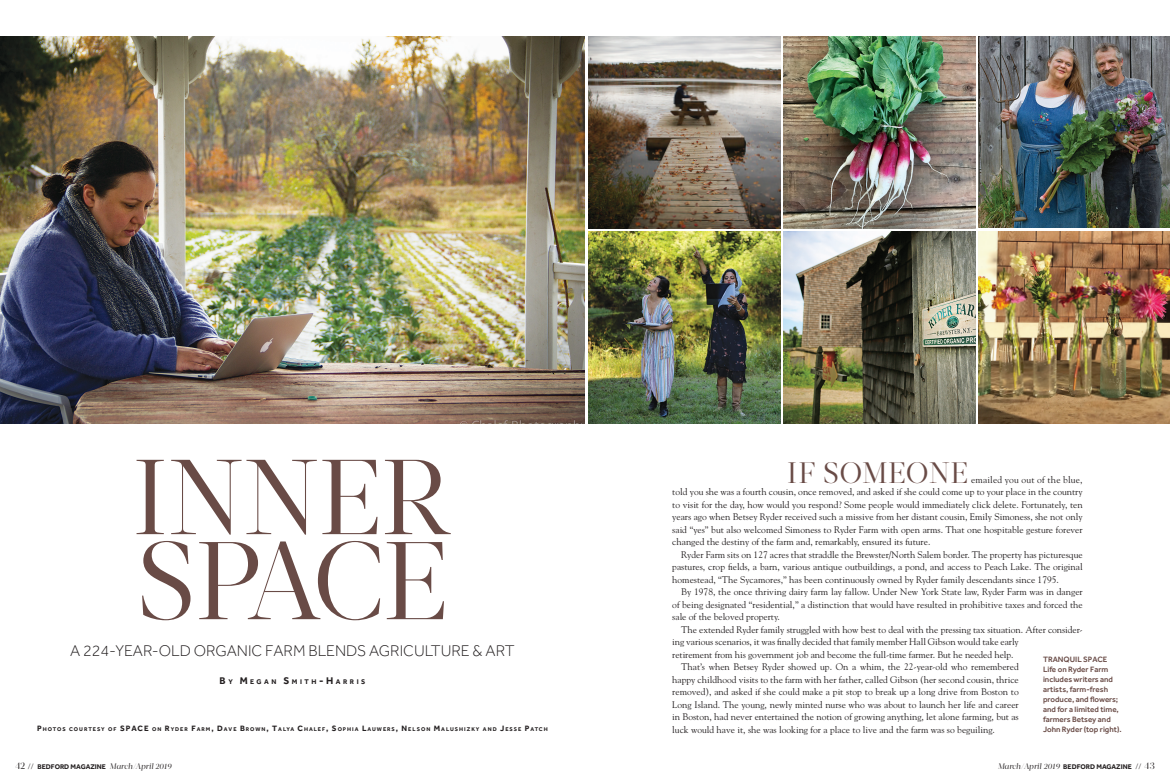
<style>
.page{position:relative;width:1170px;height:783px;background:#fff}
.page>*{position:absolute;margin:0;border:0;box-sizing:border-box;transform-origin:0 0}
.t1{font:110.2px "Acta Display";letter-spacing:-.05em;color:#694b46}
.t2{font:106.2px "Acta Display";letter-spacing:-.01em;color:#694b46}
.BODY_COPY{font:29.5px "Acta Display";letter-spacing:.01em;color:#694b46}
.t3{font:300 16px "Effra";color:#231f20}
.BODY_COPY-2{font:9.5px/12.5px "Goudy";letter-spacing:-.005em;color:#231f20;text-align:justify}
.t4{font:500 8px/10px "Effra";color:#694b46}
.t5{font:italic 8px "Acta Display";letter-spacing:-.02em;color:#231f20}
.t6{font:700 7px "Effra";color:#231f20}
.t7{font:700 7px "Effra";letter-spacing:.365em;color:#231f20}
.t8{font:700 5.6px "Effra";letter-spacing:.18em;color:#231f20}
.s1{font-size:10px}
.s2{font-size:8px}
.s3{font-family:"Acta Display";font-weight:400;font-size:10px}
.s4{font-weight:300;font-size:8px}
.s5{font-family:"Acta Display";font-weight:400;font-style:italic;font-size:8px}
.s6{font-family:"Effra";font-weight:700;font-style:normal;font-size:7px}
.s7{font-family:"Effra";font-weight:300;font-style:normal}
.s8{font-style:normal;font-size:10px}
</style>
<div class="page">
<img style="left:0;top:36px;width:585px;height:388px">
<img style="left:588px;top:36px;width:192px;height:192px">
<img style="left:783px;top:36px;width:193px;height:192px">
<img style="left:979px;top:36px;width:191px;height:192px">
<img style="left:588px;top:232px;width:192px;height:192px">
<img style="left:783px;top:232px;width:193px;height:192px">
<img style="left:979px;top:231px;width:191px;height:192px">
<p class="t2" style="left:132px;top:435px;width:322px">INNER</p>
<p class="t1" style="left:137px;top:516px;width:313px">SPACE</p>
<p class="t3" style="left:70px;top:641px;width:446px">A 224-YEAR-OLD ORGANIC FARM BLENDS AGRICULTURE &amp; ART</p>
<p class="t7" style="left:220px;top:678px;width:147px"><span class="s1">B</span>Y <span class="s1">M</span>EGAN <span class="s1">S</span>MITH<span class="s1">-H</span> ARRIS</p>
<p class="t8" style="left:37px;top:726px;width:101px"><span class="s2">P</span>HOTOS COURTESY OF <span class="s2">SPACE</span></p>
<p class="t8" style="left:152px;top:726px;width:397px">ON <span class="s2">R</span> YDER <span class="s2">F</span> ARM<span class="s2">, D</span>AVE <span class="s2">B</span>ROWN<span class="s2">, T</span>ALYA <span class="s2">C</span>HALEF<span class="s2">, S</span>OPHIA <span class="s2">L</span> AUWERS<span class="s2">, N</span> ELSON <span class="s2">M</span>ALUSHIZKY AND <span class="s2">J</span>ESS E <span class="s2">P</span>ATCH</p>
<p class="BODY_COPY" style="left:787px;top:455px;width:182px">IF SOMEONE</p>
<p class="BODY_COPY-2" style="left:672px;top:473px;width:412px;text-indent:299px">emailed you out of the blue, told you she was a fourth cousin, once removed, and asked if she could come up to your place in the country to visit for the day, how would you respond? Some people would immediately click delete. Fortunately, ten years ago when Betsey Ryder received such a missive from her distant cousin, Emily Simoness, she not only said “yes” but also welcomed Simoness to Ryder Farm with open arms. That one hospitable gesture forever changed the destiny of the farm and, remarkably, ensured its future.</p>
<p class="BODY_COPY-2" style="left:672px;top:548px;width:412px;text-indent:9px">Ryder Farm sits on 127 acres that straddle the Brewster/North Salem border. The property has picturesque pastures, crop fields, a barn, various antique outbuildings, a pond, and access to Peach Lake. The original homestead, “The Sycamores,” has been continuously owned by Ryder family descendants since 1795.</p>
<p class="BODY_COPY-2" style="left:672px;top:585px;width:412px;text-indent:9px">By 1978, the once thriving dairy farm lay fallow. Under New York State law, Ryder Farm was in danger of being designated “residential,” a distinction that would have resulted in prohibitive taxes and forced the sale of the beloved property.</p>
<p class="BODY_COPY-2" style="left:672px;top:623px;width:412px;text-align:left;text-indent:9px">The extended Ryder family struggled with how best to deal with the pressing tax situation. After consider&shy;ing various scenarios, it was finally decided that family member Hall Gibson would take early<br>retirement from his government job and become the full-time farmer. But he needed help.</p>
<p class="BODY_COPY-2" style="left:672px;top:660px;width:348px;text-indent:9px">That’s when Betsey Ryder showed up. On a whim, the 22-year-old who remembered happy childhood visits to the farm with her father, called Gibson (her second cousin, thrice removed), and asked if she could make a pit stop to break up a long drive from Boston to Long Island. The young, newly minted nurse who was about to launch her life and career in Boston, had never entertained the notion of growing anything, let alone farming, but as luck would have it, she was looking for a place to live and the farm was so beguiling.</p>
<p class="t4" style="left:1043px;top:655px;width:80px">TRANQUIL SPACE<br>Life on Ryder Farm includes writers and artists, farm-fresh produce, and flowers; and for a limited time, farmers Betsey and<br>John Ryder (top right).</p>
<p class="t6" style="left:15px;top:763px;width:158px"><span class="s3">42</span> <span class="s4">//</span> BEDFORD MAGAZINE <span class="s5">March/April 2019</span></p>
<p class="t5" style="left:998px;top:762px;width:159px">March/April 2019 <span class="s6">BEDFORD MAGAZINE</span> <span class="s7">//</span> <span class="s8">43</span></p>
</div>
